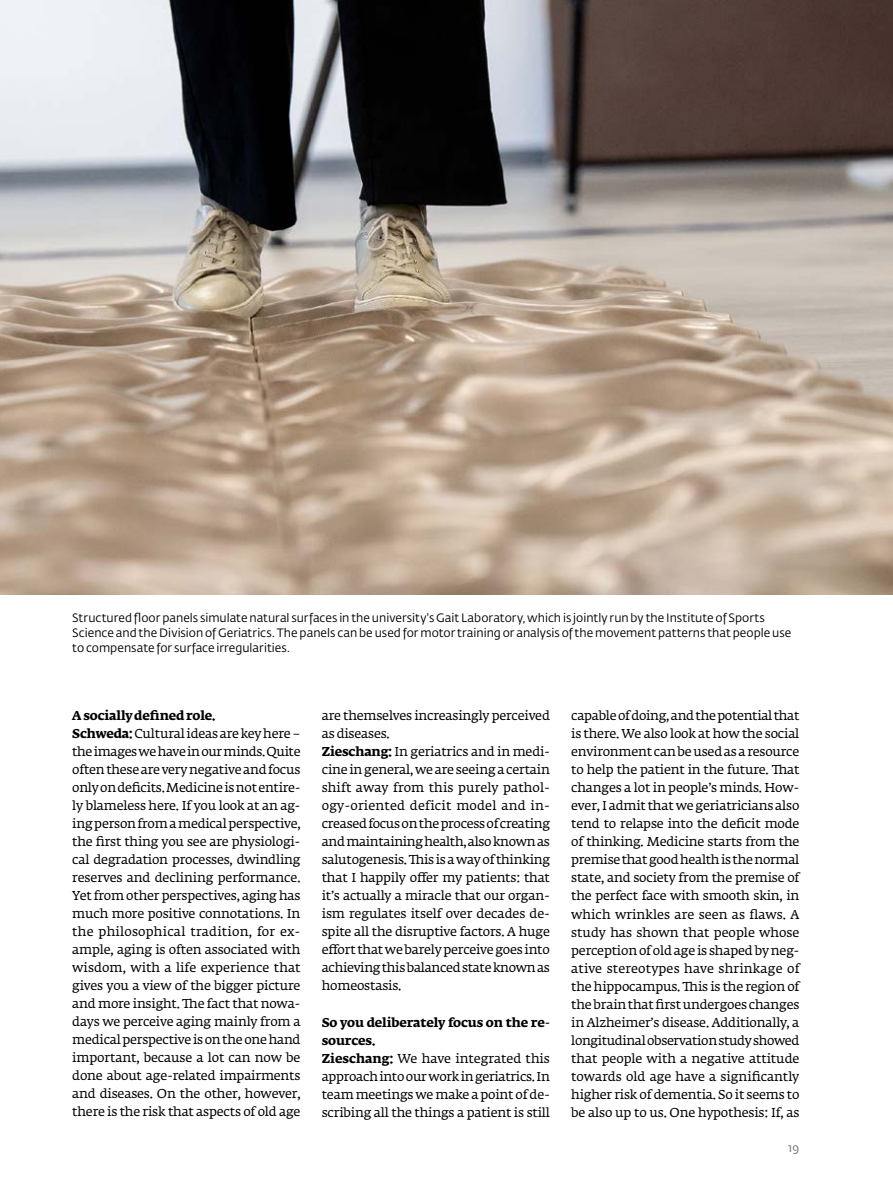
<style>
.page{position:relative;width:893px;height:1191px;background:#fff}
.page>*{position:absolute;margin:0;border:0;box-sizing:border-box;transform-origin:0 0}
.t1{font:12.75px/18px "Fedra Serif A Std";letter-spacing:-.015em;color:#000}
.t2{font:12px/15px "Fedra Sans Std";color:#000}
.t3{font:12px "Fedra Sans Std";color:#706f6f}
.s1{font-weight:700}
</style>
<div class="page">
<img style="left:0;top:0;width:893px;height:594px">
<p class="t2" style="left:72px;top:610px;width:721px">Structured floor panels simulate natural surfaces in the university's Gait Laboratory, which is jointly run by the Institute of Sports<br>Science and the Division of Geriatrics. The panels can be used for motor training or analysis of the movement patterns that people use to compensate for surface irregularities.</p>
<p class="t1" style="left:72px;top:708px;width:230px"><span class="s1">A socially defined role.<br>Schweda:</span> Cultural ideas are key here – the images we have in our minds. Quite often these are very negative and focus only on deficits. Medicine is not entire&shy;ly blameless here. If you look at an ag&shy;ing person from a medical perspective, the first thing you see are physiologi&shy;cal degradation processes, dwindling reserves and declining performance.<br>Yet from other perspectives, aging has much more positive connotations. In the philosophical tradition, for ex&shy;ample, aging is often associated with wisdom, with a life experience that gives you a view of the bigger picture and more insight. The fact that nowa&shy;days we perceive aging mainly from a medical perspective is on the one hand important, because a lot can now be done about age-related impairments and diseases. On the other, however, there is the risk that aspects of old age</p>
<p class="t1" style="left:322px;top:708px;width:230px">are themselves increasingly perceived as diseases.<br><span class="s1">Zieschang:</span> In geriatrics and in medi&shy;cine in general, we are seeing a certain shift away from this purely pathol&shy;ogy-oriented deficit model and in&shy;creased focus on the process of creating and maintaining health, also known as salutogenesis. This is a way of thinking that I happily offer my patients: that it’s actually a miracle that our organ&shy;ism regulates itself over decades de&shy;spite all the disruptive factors. A huge effort that we barely perceive goes into achieving this balanced state known as homeostasis.</p>
<p class="t1" style="left:322px;top:1014px;width:230px"><span class="s1">So you deliberately focus on the re&shy;sources.<br>Zieschang:</span> We have integrated this approach into our work in geriatrics. In team meetings we make a point of de&shy;scribing all the things a patient is still</p>
<p class="t1" style="left:571px;top:708px;width:230px;text-align:justify">capable of doing, and the potential that is there. We also look at how the social environment can be used as a resource to help the patient in the future. That changes a lot in people’s minds. How&shy;ever, I admit that we geriatricians also tend to relapse into the deficit mode of thinking. Medicine starts from the premise that good health is the normal state, and society from the premise of the perfect face with smooth skin, in which wrinkles are seen as flaws. A study has shown that people whose perception of old age is shaped by neg&shy;ative stereotypes have shrinkage of the hippocampus. This is the region of the brain that first undergoes changes in Alzheimer’s disease. Additionally, a longitudinal observation study showed that people with a negative attitude towards old age have a significantly higher risk of dementia. So it seems to be also up to us. One hypothesis: If, as</p>
<p class="t3" style="left:788px;top:1140px;width:13px">19</p>
</div>
